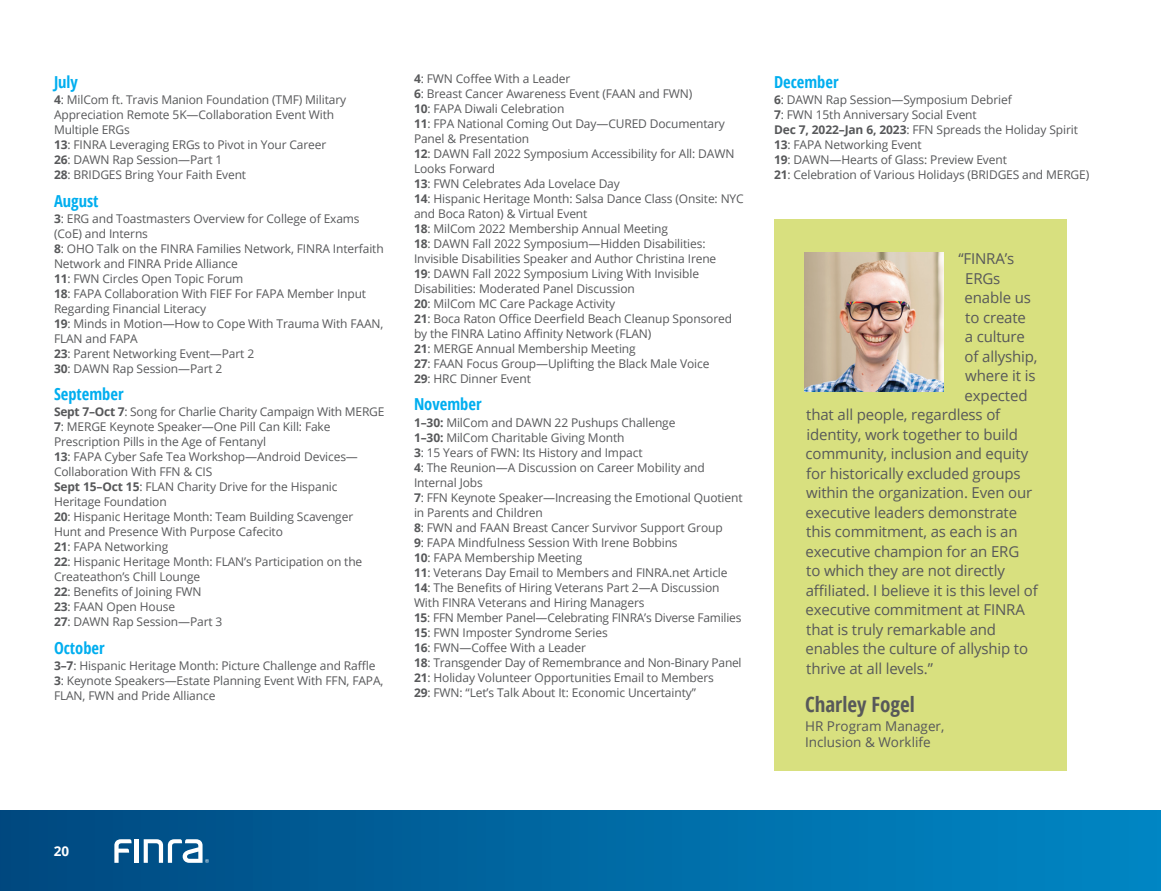
<style>
.page{position:relative;width:1161px;height:891px;background:#fff}
.page>*{position:absolute;margin:0;border:0;box-sizing:border-box;transform-origin:0 0}
.t1{font:700 21px "Open Sans Condensed";color:#57585a}
.t2{font:700 16.5px "Open Sans Condensed";color:#00aeef}
.t3{font:15px "Open Sans";letter-spacing:-.01em;color:#57585a}
.t4{font:13.5px/16.2px "Open Sans";color:#57585a}
.t5{font:700 13.5px "Open Sans";color:#fff}
.t6{font:12px/15px "Open Sans";letter-spacing:-.01em;color:#57585a}
.s1{font-weight:700}
</style>
<div class="page">
<div style="left:0;top:811px;width:1161px;height:80px;background:linear-gradient(to right,#004980,#0088c5)"></div>
<hr style="left:135px;top:839px;width:4px;height:24px;background:#fff">
<svg style="left:114px;top:839px;width:18px;height:24px"></svg>
<svg style="left:144px;top:839px;width:65px;height:24px"></svg>
<div style="left:774px;top:219px;width:292px;height:552px;background:#d8e07f"></div>
<img style="left:805px;top:253px;width:139px;height:139px">
<p class="t2" style="left:54px;top:71px;width:25px">July</p>
<p class="t6" style="left:54px;top:92px;width:294px"><span class="s1">4</span>: MilCom ft. Travis Manion Foundation (TMF) Military<br>Appreciation Remote 5K—Collaboration Event With<br>Multiple ERGs</p>
<p class="t6" style="left:54px;top:137px;width:274px"><span class="s1">13</span>: FINRA Leveraging ERGs to Pivot in Your Career</p>
<p class="t6" style="left:54px;top:152px;width:170px"><span class="s1">26</span>: DAWN Rap Session—Part 1</p>
<p class="t6" style="left:54px;top:167px;width:194px"><span class="s1">28</span>: BRIDGES Bring Your Faith Event</p>
<p class="t2" style="left:54px;top:189px;width:46px">August</p>
<p class="t6" style="left:54px;top:211px;width:307px"><span class="s1">3</span>: ERG and Toastmasters Overview for College of Exams (CoE) and Interns</p>
<p class="t6" style="left:54px;top:241px;width:331px"><span class="s1">8</span>: OHO Talk on the FINRA Families Network, FINRA Interfaith<br>Network and FINRA Pride Alliance</p>
<p class="t6" style="left:54px;top:271px;width:191px"><span class="s1">11</span>: FWN Circles Open Topic Forum</p>
<p class="t6" style="left:54px;top:286px;width:314px"><span class="s1">18</span>: FAPA Collaboration With FIEF For FAPA Member Input<br>Regarding Financial Literacy</p>
<p class="t6" style="left:54px;top:316px;width:331px"><span class="s1">19</span>: Minds in Motion—How to Cope With Trauma With FAAN,<br>FLAN and FAPA</p>
<p class="t6" style="left:54px;top:346px;width:202px"><span class="s1">23</span>: Parent Networking Event—Part 2</p>
<p class="t6" style="left:54px;top:361px;width:170px"><span class="s1">30</span>: DAWN Rap Session—Part 2</p>
<p class="t2" style="left:54px;top:383px;width:71px">September</p>
<p class="t6" style="left:54px;top:404px;width:332px"><span class="s1">Sept 7–Oct 7</span>: Song for Charlie Charity Campaign With MERGE</p>
<p class="t6" style="left:54px;top:419px;width:278px"><span class="s1">7</span>: MERGE Keynote Speaker—One Pill Can Kill: Fake<br>Prescription Pills in the Age of Fentanyl</p>
<p class="t6" style="left:54px;top:449px;width:305px"><span class="s1">13</span>: FAPA Cyber Safe Tea Workshop—Android Devices—<br>Collaboration With FFN &amp; CIS</p>
<p class="t6" style="left:54px;top:479px;width:285px"><span class="s1">Sept 15–Oct 15</span>: FLAN Charity Drive for the Hispanic<br>Heritage Foundation</p>
<p class="t6" style="left:54px;top:509px;width:301px"><span class="s1">20</span>: Hispanic Heritage Month: Team Building Scavenger<br>Hunt and Presence With Purpose Cafecito</p>
<p class="t6" style="left:54px;top:539px;width:116px"><span class="s1">21</span>: FAPA Networking</p>
<p class="t6" style="left:54px;top:554px;width:310px"><span class="s1">22</span>: Hispanic Heritage Month: FLAN’s Participation on the<br>Createathon’s Chill Lounge</p>
<p class="t6" style="left:54px;top:584px;width:149px"><span class="s1">22</span>: Benefits of Joining FWN</p>
<p class="t6" style="left:54px;top:599px;width:123px"><span class="s1">23</span>: FAAN Open House</p>
<p class="t6" style="left:54px;top:614px;width:170px"><span class="s1">27</span>: DAWN Rap Session—Part 3</p>
<p class="t2" style="left:54px;top:636px;width:52px">October</p>
<p class="t6" style="left:54px;top:658px;width:323px"><span class="s1">3–7</span>: Hispanic Heritage Month: Picture Challenge and Raffle</p>
<p class="t6" style="left:54px;top:673px;width:331px"><span class="s1">3</span>: Keynote Speakers—Estate Planning Event With FFN, FAPA,<br>FLAN, FWN and Pride Alliance</p>
<p class="t6" style="left:414px;top:71px;width:158px"><span class="s1">4</span>: FWN Coffee With a Leader</p>
<p class="t6" style="left:414px;top:86px;width:280px"><span class="s1">6</span>: Breast Cancer Awareness Event (FAAN and FWN)</p>
<p class="t6" style="left:414px;top:101px;width:152px"><span class="s1">10</span>: FAPA Diwali Celebration</p>
<p class="t6" style="left:414px;top:116px;width:312px"><span class="s1">11</span>: FPA National Coming Out Day—CURED Documentary<br>Panel &amp; Presentation</p>
<p class="t6" style="left:414px;top:146px;width:322px"><span class="s1">12</span>: DAWN Fall 2022 Symposium Accessibility for All: DAWN<br>Looks Forward</p>
<p class="t6" style="left:414px;top:176px;width:207px"><span class="s1">13</span>: FWN Celebrates Ada Lovelace Day</p>
<p class="t6" style="left:414px;top:191px;width:331px"><span class="s1">14</span>: Hispanic Heritage Month: Salsa Dance Class (Onsite: NYC and Boca Raton) &amp; Virtual Event</p>
<p class="t6" style="left:414px;top:221px;width:256px"><span class="s1">18</span>: MilCom 2022 Membership Annual Meeting</p>
<p class="t6" style="left:414px;top:236px;width:304px"><span class="s1">18</span>: DAWN Fall 2022 Symposium—Hidden Disabilities:<br>Invisible Disabilities Speaker and Author Christina Irene</p>
<p class="t6" style="left:414px;top:266px;width:287px"><span class="s1">19</span>: DAWN Fall 2022 Symposium Living With Invisible<br>Disabilities: Moderated Panel Discussion</p>
<p class="t6" style="left:414px;top:296px;width:203px"><span class="s1">20</span>: MilCom MC Care Package Activity</p>
<p class="t6" style="left:414px;top:311px;width:320px"><span class="s1">21</span>: Boca Raton Office Deerfield Beach Cleanup Sponsored by the FINRA Latino Affinity Network (FLAN)</p>
<p class="t6" style="left:414px;top:341px;width:223px"><span class="s1">21</span>: MERGE Annual Membership Meeting</p>
<p class="t6" style="left:414px;top:356px;width:297px"><span class="s1">27</span>: FAAN Focus Group—Uplifting the Black Male Voice</p>
<p class="t6" style="left:414px;top:371px;width:118px"><span class="s1">29</span>: HRC Dinner Event</p>
<p class="t2" style="left:414px;top:393px;width:69px">November</p>
<p class="t6" style="left:414px;top:414px;width:263px"><span class="s1">1–30:</span> MilCom and DAWN 22 Pushups Challenge</p>
<p class="t6" style="left:414px;top:429px;width:212px"><span class="s1">1–30:</span> MilCom Charitable Giving Month</p>
<p class="t6" style="left:414px;top:444px;width:230px"><span class="s1">3</span>: 15 Years of FWN: Its History and Impact</p>
<p class="t6" style="left:414px;top:459px;width:292px"><span class="s1">4</span>: The Reunion—A Discussion on Career Mobility and<br>Internal Jobs</p>
<p class="t6" style="left:414px;top:489px;width:330px"><span class="s1">7</span>: FFN Keynote Speaker—Increasing the Emotional Quotient in Parents and Children</p>
<p class="t6" style="left:414px;top:519px;width:310px"><span class="s1">8</span>: FWN and FAAN Breast Cancer Survivor Support Group</p>
<p class="t6" style="left:414px;top:534px;width:265px"><span class="s1">9</span>: FAPA Mindfulness Session With Irene Bobbins</p>
<p class="t6" style="left:414px;top:549px;width:170px"><span class="s1">10</span>: FAPA Membership Meeting</p>
<p class="t6" style="left:414px;top:564px;width:315px"><span class="s1">11</span>: Veterans Day Email to Members and FINRA.net Article</p>
<p class="t6" style="left:414px;top:579px;width:307px"><span class="s1">14</span>: The Benefits of Hiring Veterans Part 2—A Discussion<br>With FINRA Veterans and Hiring Managers</p>
<p class="t6" style="left:414px;top:609px;width:329px"><span class="s1">15</span>: FFN Member Panel—Celebrating FINRA’s Diverse Families</p>
<p class="t6" style="left:414px;top:624px;width:195px"><span class="s1">15</span>: FWN Imposter Syndrome Series</p>
<p class="t6" style="left:414px;top:639px;width:174px"><span class="s1">16</span>: FWN—Coffee With a Leader</p>
<p class="t6" style="left:414px;top:654px;width:329px"><span class="s1">18</span>: Transgender Day of Remembrance and Non-Binary Panel<br><span class="s1">21</span>: Holiday Volunteer Opportunities Email to Members</p>
<p class="t6" style="left:414px;top:684px;width:283px"><span class="s1">29</span>: FWN: “Let’s Talk About It: Economic Uncertainty”</p>
<p class="t2" style="left:774px;top:71px;width:66px">December</p>
<p class="t6" style="left:774px;top:92px;width:239px"><span class="s1">6</span>: DAWN Rap Session—Symposium Debrief</p>
<p class="t6" style="left:774px;top:107px;width:204px"><span class="s1">7</span>: FWN 15th Anniversary Social Event</p>
<p class="t6" style="left:774px;top:122px;width:305px"><span class="s1">Dec 7, 2022–Jan 6, 2023</span>: FFN Spreads the Holiday Spirit</p>
<p class="t6" style="left:774px;top:137px;width:149px"><span class="s1">13</span>: FAPA Networking Event</p>
<p class="t6" style="left:774px;top:152px;width:234px"><span class="s1">19</span>: DAWN—Hearts of Glass: Preview Event</p>
<p class="t6" style="left:774px;top:167px;width:317px"><span class="s1">21</span>: Celebration of Various Holidays (BRIDGES and MERGE)</p>
<p class="t3" style="left:958px;top:248px;width:57px">“FINRA’s</p>
<p class="t3" style="left:965px;top:268px;width:37px">ERGs</p>
<p class="t3" style="left:965px;top:287px;width:68px">enable us</p>
<p class="t3" style="left:965px;top:307px;width:62px">to create</p>
<p class="t3" style="left:965px;top:326px;width:62px">a culture</p>
<p class="t3" style="left:965px;top:346px;width:74px">of allyship,</p>
<p class="t3" style="left:965px;top:365px;width:72px">where it is</p>
<p class="t3" style="left:965px;top:385px;width:64px">expected</p>
<p class="t3" style="left:806px;top:404px;width:196px">that all people, regardless of</p>
<p class="t3" style="left:806px;top:424px;width:213px">identity, work together to build</p>
<p class="t3" style="left:806px;top:443px;width:224px">community, inclusion and equity</p>
<p class="t3" style="left:806px;top:463px;width:216px">for historically excluded groups</p>
<p class="t3" style="left:806px;top:482px;width:228px">within the organization. Even our</p>
<p class="t3" style="left:806px;top:502px;width:213px">executive leaders demonstrate</p>
<p class="t3" style="left:806px;top:521px;width:213px">this commitment, as each is an</p>
<p class="t3" style="left:806px;top:541px;width:215px">executive champion for an ERG</p>
<p class="t3" style="left:806px;top:560px;width:200px">to which they are not directly</p>
<p class="t3" style="left:806px;top:580px;width:234px">affiliated. I believe it is this level of</p>
<p class="t3" style="left:806px;top:599px;width:221px">executive commitment at FINRA</p>
<p class="t3" style="left:806px;top:619px;width:191px">that is truly remarkable and</p>
<p class="t3" style="left:806px;top:638px;width:224px">enables the culture of allyship to</p>
<p class="t3" style="left:806px;top:658px;width:128px">thrive at all levels.”</p>
<p class="t1" style="left:805px;top:689px;width:111px">Charley Fogel</p>
<p class="t4" style="left:805px;top:718px;width:141px">HR Program Manager,<br>Inclusion &amp; Worklife</p>
<p class="t5" style="left:54px;top:842px;width:17px">20</p>
</div>
